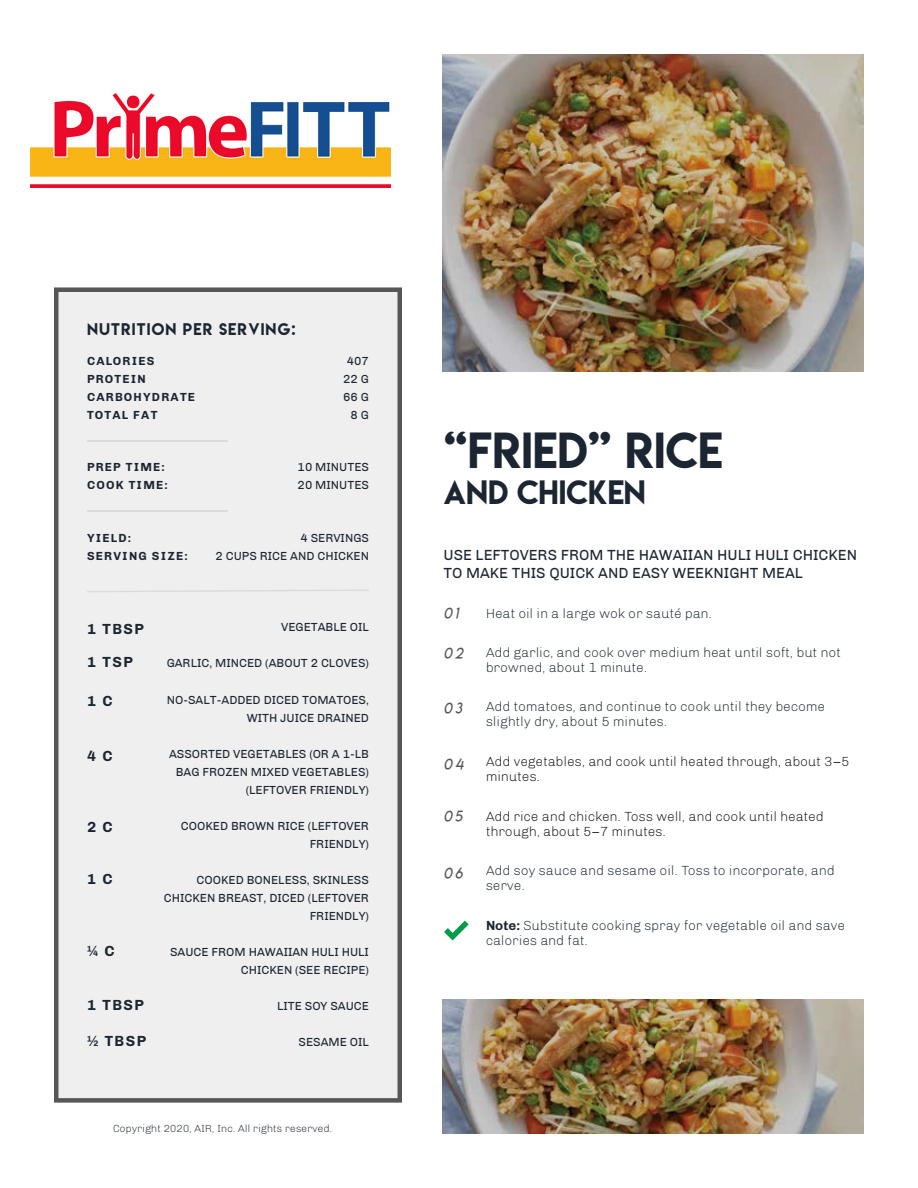
<style>
.page{position:relative;width:918px;height:1188px;background:#fff}
.page>*{position:absolute;margin:0;border:0;box-sizing:border-box;transform-origin:0 0}
.t1{font:45px "Lemon Milk";color:#1c2632}
.t2{font:30px "Lemon Milk";color:#1c2632}
.t3{font:15px/18px "Chivo";color:#1c2632}
.t4{font:700 15px "Chivo";letter-spacing:.1em;color:#1c2632}
.t5{font:15px "Lemon Milk";letter-spacing:.075em;color:#1c2632}
.t6{font:15px "Lemon Milklightitalic";letter-spacing:.2em;color:#565656}
.t7{font:300 13.5px/15px "Chivo";color:#1c2632}
.t8{font:300 13.5px/15px "Chivo";color:#111011}
.t9{font:12px/18px "Chivo";color:#1c2632;text-align:right}
.t10{font:700 12px/18px "Chivo";letter-spacing:.1em;color:#1c2632}
.t11{font:300 10.5px "Chivo";color:#1c2632}
.s1{font-weight:700}
</style>
<div class="page">
<img style="left:443px;top:1000px;width:421px;height:134px">
<img style="left:443px;top:54px;width:421px;height:317px">
<div style="left:54px;top:287px;width:348px;height:816px;background:#f0efef"></div>
<hr style="left:87px;top:440px;width:141px;height:2px;background:#dcdbdb">
<svg style="left:87px;top:589px;width:282px;height:3px"></svg>
<hr style="left:87px;top:510px;width:141px;height:2px;background:#dcdbdb">
<svg style="left:444px;top:921px;width:25px;height:19px"></svg>
<img style="left:31px;top:93px;width:360px;height:95px">
<p class="t5" style="left:87px;top:318px;width:210px">NUTRITION PER SERVING:</p>
<p class="t10" style="left:87px;top:352px;width:110px">CALORIES<br>PROTEIN<br>CARBOHYDRATE<br>TOTAL FAT</p>
<p class="t9" style="left:343px;top:352px;width:27px">407<br>22 G<br>66 G<br>8 G</p>
<p class="t10" style="left:87px;top:458px;width:82px">PREP TIME:<br>COOK TIME:</p>
<p class="t9" style="left:298px;top:458px;width:73px;text-align:left">10 MINUTES<br>20 MINUTES</p>
<p class="t10" style="left:87px;top:529px;width:102px">YIELD:<br>SERVING SIZE:</p>
<p class="t9" style="left:216px;top:529px;width:155px">4 SERVINGS<br>2 CUPS RICE AND CHICKEN</p>
<p class="t4" style="left:87px;top:620px;width:58px">1 TBSP</p>
<p class="t9" style="left:281px;top:618px;width:89px">VEGETABLE OIL</p>
<p class="t4" style="left:87px;top:653px;width:47px">1 TSP</p>
<p class="t9" style="left:167px;top:654px;width:204px">GARLIC, MINCED (ABOUT 2 CLOVES)</p>
<p class="t4" style="left:87px;top:692px;width:27px">1 C</p>
<p class="t4" style="left:87px;top:747px;width:27px">4 C</p>
<p class="t9" style="left:167px;top:691px;width:204px">NO-SALT-ADDED DICED TOMATOES,<br>WITH JUICE DRAINED</p>
<p class="t9" style="left:169px;top:745px;width:201px">ASSORTED VEGETABLES (OR A 1-LB<br>BAG FROZEN MIXED VEGETABLES) (LEFTOVER FRIENDLY)</p>
<p class="t4" style="left:87px;top:818px;width:27px">2 C</p>
<p class="t9" style="left:181px;top:817px;width:190px">COOKED BROWN RICE (LEFTOVER<br>FRIENDLY)</p>
<p class="t4" style="left:87px;top:870px;width:27px">1 C</p>
<p class="t9" style="left:164px;top:871px;width:207px">COOKED BONELESS, SKINLESS<br>CHICKEN BREAST, DICED (LEFTOVER<br>FRIENDLY)</p>
<p class="t4" style="left:87px;top:942px;width:29px">¼ C</p>
<p class="t9" style="left:170px;top:943px;width:200px">SAUCE FROM HAWAIIAN HULI HULI<br>CHICKEN (SEE RECIPE)</p>
<p class="t4" style="left:87px;top:996px;width:58px">1 TBSP</p>
<p class="t9" style="left:277px;top:997px;width:93px">LITE SOY SAUCE</p>
<p class="t4" style="left:87px;top:1032px;width:61px">½ TBSP</p>
<p class="t9" style="left:299px;top:1033px;width:72px">SESAME OIL</p>
<p class="t11" style="left:113px;top:1122px;width:221px">Copyright 2020, AIR, Inc. All rights reserved.</p>
<h1 class="t1" style="left:444px;top:419px;width:281px">“FRIED” RICE</h1>
<h2 class="t2" style="left:444px;top:471px;width:204px">AND CHICKEN</h2>
<p class="t3" style="left:444px;top:546px;width:415px">USE LEFTOVERS FROM THE HAWAIIAN HULI HULI CHICKEN<br>TO MAKE THIS QUICK AND EASY WEEKNIGHT MEAL</p>
<p class="t6" style="left:444px;top:604px;width:16px">01</p>
<p class="t7" style="left:486px;top:606px;width:228px">Heat oil in a large wok or sauté pan.</p>
<p class="t6" style="left:444px;top:644px;width:21px">02</p>
<p class="t7" style="left:486px;top:645px;width:357px">Add garlic, and cook over medium heat until soft, but not browned, about 1 minute.</p>
<p class="t6" style="left:444px;top:699px;width:20px">03</p>
<p class="t7" style="left:486px;top:699px;width:341px">Add tomatoes, and continue to cook until they become slightly dry, about 5 minutes.</p>
<p class="t6" style="left:444px;top:755px;width:21px">04</p>
<p class="t8" style="left:486px;top:754px;width:365px">Add vegetables, and cook until heated through, about 3–5 minutes.</p>
<p class="t6" style="left:444px;top:807px;width:20px">05</p>
<p class="t8" style="left:486px;top:809px;width:340px">Add rice and chicken. Toss well, and cook until heated through, about 5–7 minutes.</p>
<p class="t6" style="left:444px;top:864px;width:20px">06</p>
<p class="t7" style="left:486px;top:863px;width:351px">Add soy sauce and sesame oil. Toss to incorporate, and serve.</p>
<p class="t7" style="left:486px;top:918px;width:361px"><span class="s1">Note:</span> Substitute cooking spray for vegetable oil and save calories and fat.</p>
</div>
